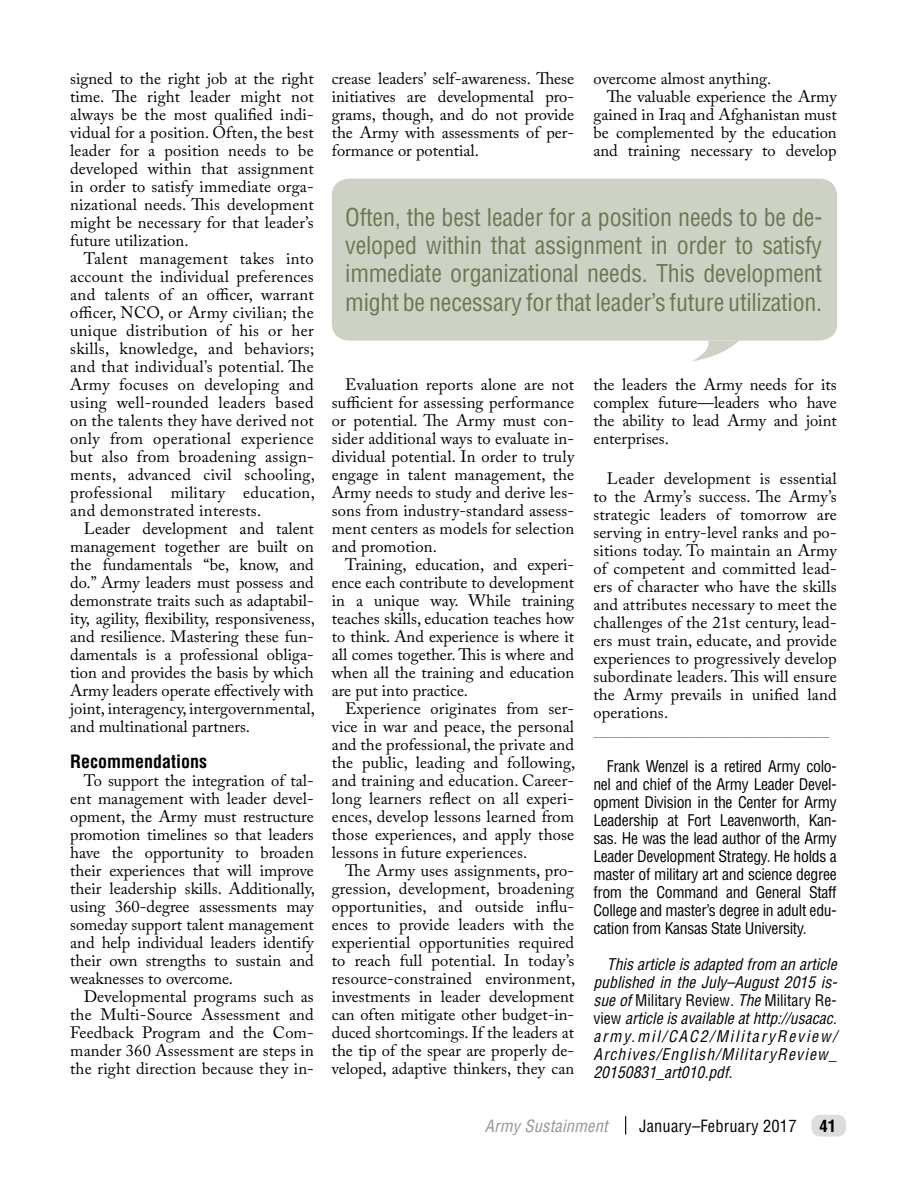
<style>
.page{position:relative;width:918px;height:1188px;background:#fff}
.page>*{position:absolute;margin:0;border:0;box-sizing:border-box;transform-origin:0 0}
.t1{font:condensed 24px/28.5px "Helvetica LT Std";letter-spacing:-.01em;color:#677953;text-align:justify}
.t2{font:700 condensed 18px "Helvetica LT Std";color:#000}
.t3{font:16.5px/18px "Adobe Caslon Pro";color:#000;text-align:justify}
.t4{font:condensed 16.5px "Helvetica LT Std";letter-spacing:.01em;color:#000}
.t5{font:italic condensed 16.5px "Helvetica LT Std";letter-spacing:.01em;color:#939598}
.t6{font:700 condensed 16.5px "Helvetica LT Std";color:#000}
.t7{font:condensed 15.75px/18px "Helvetica LT Std";letter-spacing:-.02em;color:#000;text-align:justify}
.t8{font:italic condensed 15.75px/18px "Helvetica LT Std";letter-spacing:.075em;color:#000;text-align:justify}
.t9{font:condensed 15.75px "Helvetica LT Std";color:#808285}
.s1{font-style:normal}
</style>
<div class="page">
<div style="left:332px;top:179px;width:505px;height:162px;background:#ced2c5;border-radius:17px"></div>
<svg style="left:692px;top:341px;width:47px;height:20px"></svg>
<svg style="left:625px;top:1116px;width:1px;height:19px"></svg>
<div style="left:811px;top:1115px;width:35px;height:22px;background:#dcddde;border-radius:9px"></div>
<p class="t3" style="left:70px;top:69px;width:245px">signed to the right job at the right time. The right leader might not always be the most qualified indi&shy;vidual for a position. Often, the best leader for a position needs to be developed within that assignment in order to satisfy immediate orga&shy;nizational needs. This development might be necessary for that leader’s future utilization.</p>
<p class="t3" style="left:70px;top:249px;width:246px;text-indent:13px">Talent management takes into account the individual preferences and talents of an officer, warrant officer, NCO, or Army civilian; the unique distribution of his or her skills, knowledge, and behaviors; and that individual’s potential. The Army focuses on developing and using well-rounded leaders based on the talents they have derived not only from operational experience but also from broadening assign&shy;ments, advanced civil schooling, professional military education, and demonstrated interests.</p>
<p class="t3" style="left:70px;top:519px;width:246px;text-indent:13px">Leader development and talent management together are built on the fundamentals “be, know, and do.” Army leaders must possess and demonstrate traits such as adaptabil&shy;ity, agility, flexibility, responsiveness, and resilience. Mastering these fun&shy;damentals is a professional obliga&shy;tion and provides the basis by which Army leaders operate effectively with joint, interagency, intergovernmental, and multinational partners.</p>
<p class="t2" style="left:70px;top:750px;width:138px">Recommendations</p>
<p class="t3" style="left:70px;top:771px;width:246px;text-indent:13px">To support the integration of tal&shy;ent management with leader devel&shy;opment, the Army must restructure promotion timelines so that leaders have the opportunity to broaden their experiences that will improve their leadership skills. Additionally, using 360-degree assessments may someday support talent management and help individual leaders identify their own strengths to sustain and weaknesses to overcome.</p>
<p class="t3" style="left:70px;top:987px;width:245px;text-indent:13px">Developmental programs such as the Multi-Source Assessment and Feedback Program and the Com&shy;mander 360 Assessment are steps in the right direction because they in-</p>
<p class="t3" style="left:332px;top:69px;width:244px">crease leaders’ self-awareness. These initiatives are developmental pro&shy;grams, though, and do not provide the Army with assessments of per&shy;formance or potential.</p>
<p class="t3" style="left:593px;top:70px;width:179px">overcome almost anything.</p>
<p class="t3" style="left:607px;top:88px;width:231px">The valuable experience the Army</p>
<p class="t3" style="left:593px;top:106px;width:245px">gained in Iraq and Afghanistan must</p>
<p class="t3" style="left:593px;top:124px;width:245px">be complemented by the education</p>
<p class="t3" style="left:593px;top:142px;width:245px">and training necessary to develop</p>
<h1 class="t1" style="left:345px;top:202px;width:479px">Often, the best leader for a position needs to be de&shy;veloped within that assignment in order to satisfy immediate organizational needs. This development might be necessary for that leader’s future utilization.</h1>
<p class="t3" style="left:332px;top:375px;width:244px;text-indent:13px">Evaluation reports alone are not sufficient for assessing performance or potential. The Army must con&shy;sider additional ways to evaluate in&shy;dividual potential. In order to truly engage in talent management, the Army needs to study and derive les&shy;sons from industry-standard assess&shy;ment centers as models for selection and promotion.</p>
<p class="t3" style="left:332px;top:555px;width:244px;text-indent:13px">Training, education, and experi&shy;ence each contribute to development in a unique way. While training teaches skills, education teaches how to think. And experience is where it all comes together. This is where and when all the training and education are put into practice.</p>
<p class="t3" style="left:332px;top:699px;width:245px;text-indent:13px">Experience originates from ser&shy;vice in war and peace, the personal and the professional, the private and the public, leading and following, and training and education. Career&shy;long learners reflect on all experi&shy;ences, develop lessons learned from those experiences, and apply those lessons in future experiences.</p>
<p class="t3" style="left:332px;top:862px;width:245px;text-indent:13px">The Army uses assignments, pro&shy;gression, development, broadening opportunities, and outside influ&shy;ences to provide leaders with the experiential opportunities required to reach full potential. In today’s resource-constrained environment, investments in leader development can often mitigate other budget-in&shy;duced shortcomings. If the leaders at the tip of the spear are properly de&shy;veloped, adaptive thinkers, they can</p>
<p class="t3" style="left:593px;top:376px;width:245px">the leaders the Army needs for its complex future—leaders who have the ability to lead Army and joint enterprises.</p>
<p class="t3" style="left:593px;top:469px;width:245px;text-indent:13px">Leader development is essential to the Army’s success. The Army’s strategic leaders of tomorrow are serving in entry-level ranks and po&shy;sitions today. To maintain an Army of competent and committed lead&shy;ers of character who have the skills and attributes necessary to meet the challenges of the 21st century, lead&shy;ers must train, educate, and provide experiences to progressively develop subordinate leaders. This will ensure the Army prevails in unified land operations.</p>
<p class="t9" style="left:593px;top:720px;width:238px">______________________________</p>
<p class="t7" style="left:593px;top:757px;width:245px;text-indent:13px">Frank Wenzel is a retired Army colo&shy;nel and chief of the Army Leader Devel&shy;opment Division in the Center for Army Leadership at Fort Leavenworth, Kan&shy;sas. He was the lead author of the Army Leader Development Strategy. He holds a master of military art and science degree from the Command and General Staff College and master’s degree in adult edu&shy;cation from Kansas State University.</p>
<p class="t8" style="left:593px;top:955px;width:245px;text-indent:13px">This article is adapted from an article published in the July–August 2015 is&shy;sue of <span class="s1">Military Review</span>. The <span class="s1">Military Re&shy;view</span> article is available at http://usacac. army.mil/CAC2/MilitaryReview/ Archives/English/MilitaryReview_ 20150831_art010.pdf.</p>
<p class="t5" style="left:485px;top:1115px;width:125px">Army Sustainment</p>
<p class="t4" style="left:639px;top:1115px;width:159px">January–February 2017</p>
<p class="t6" style="left:820px;top:1115px;width:18px">41</p>
</div>
